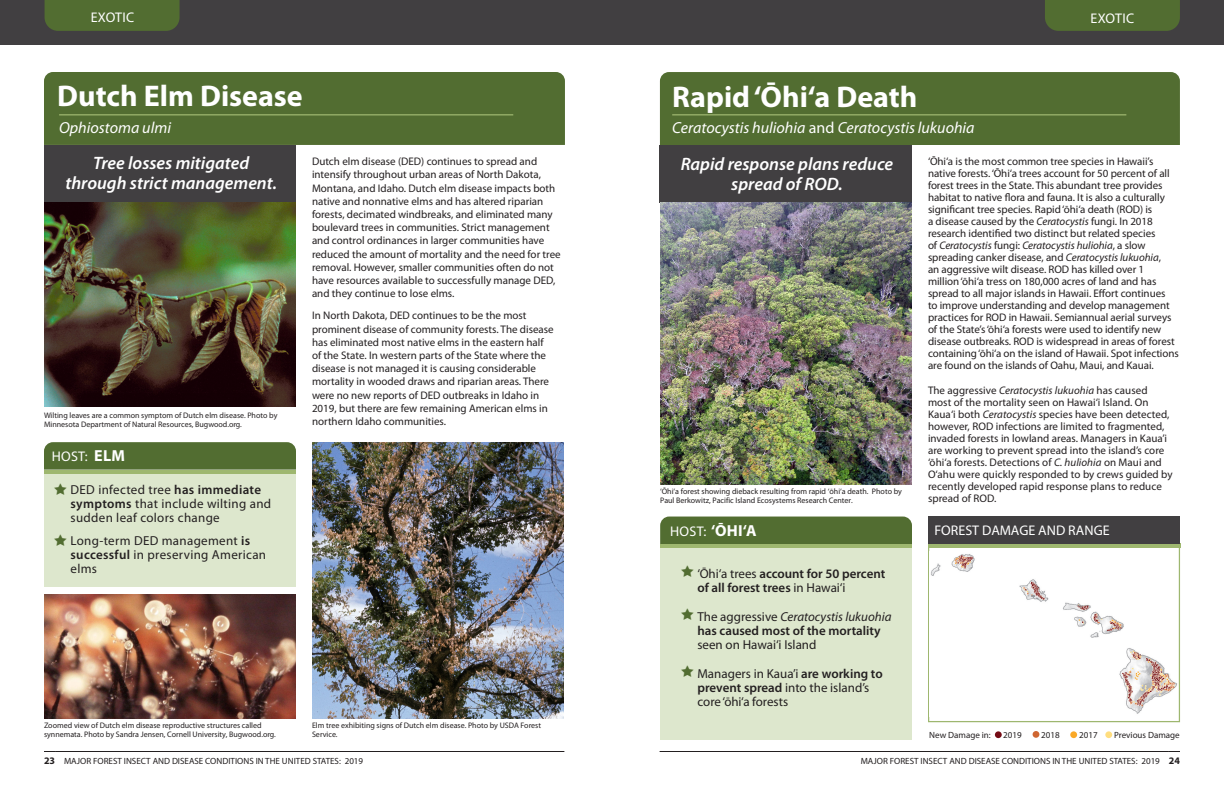
<style>
.page{position:relative;width:1224px;height:792px;background:#fff}
.page>*{position:absolute;margin:0;border:0;box-sizing:border-box;transform-origin:0 0}
.Pest-Disease_Heading{font:700 30px "Myriad Pro";color:#fff}
.Emphasis_White{font:italic 600 18px/20px "Myriad Pro";color:#fff;text-align:center}
.Scientific_Name{font:italic 16px "Myriad Pro";color:#fff}
.Host{font:700 16px "Myriad Pro";color:#fff}
.Map_Heading{font:14px "Myriad Pro";color:#fff}
.Pest_Type_Tab{font:14px "Myriad Pro";letter-spacing:.02em;color:#fff}
.Host-2{font:14px "Myriad Pro";color:#fff}
.t1{font:13px/14px "Myriad Pro";color:#231f20}
.t2{font:13px/14px "Myriad Pro";letter-spacing:.025em;color:#231f20}
.t3{font:600 13px/14px "Myriad Pro";color:#231f20}
.Body{font:11px/12px "Myriad Pro";color:#231f20}
.Map_Legend{font:9px "Myriad Pro";color:#231f20}
.t4{font:8px/9.6px "Myriad Pro";color:#231f20}
.s1{font-weight:700;font-size:16px}
.s2{font-weight:600}
.s3{font-style:normal}
.s4{font-style:italic}
.s5{font-weight:400;font-size:14px}
.s6{font-weight:400}
.s7{font-weight:700;font-size:10px}
</style>
<div class="page">
<div style="left:660px;top:548px;width:252px;height:192px;background:#dde7cd"></div>
<div style="left:660px;top:517px;width:252px;height:27px;background:#526d31"></div>
<hr style="left:660px;top:544px;width:252px;height:4px;background:#9eb76f">
<div style="left:612px;top:0;width:612px;height:45px;background:#413f41"></div>
<div style="left:1045px;top:0;width:135px;height:31px;background:#526d31"></div>
<div style="left:660px;top:145px;width:252px;height:58px;background:#413f41"></div>
<div style="left:660px;top:72px;width:520px;height:73px;background:#526d31"></div>
<div style="left:928px;top:544px;width:252px;height:178px;border:1px solid #9eb76f"></div>
<div style="left:928px;top:543px;width:252px;height:5px;background:#9eb76f"></div>
<div style="left:928px;top:516px;width:252px;height:28px;background:#413f41"></div>
<div style="left:0;top:0;width:612px;height:45px;background:#413f41"></div>
<div style="left:45px;top:0;width:135px;height:31px;background:#526d31"></div>
<div style="left:995px;top:731px;width:7px;height:7px;background:#750c15;border-radius:50%"></div>
<div style="left:1033px;top:731px;width:6px;height:7px;background:#cf6632;border-radius:50%"></div>
<div style="left:1070px;top:731px;width:7px;height:7px;background:#faa928;border-radius:50%"></div>
<div style="left:1105px;top:731px;width:7px;height:7px;background:#ffde7f;border-radius:50%"></div>
<div style="left:44px;top:145px;width:252px;height:58px;background:#413f41"></div>
<div style="left:44px;top:72px;width:521px;height:73px;background:#526d31"></div>
<img style="left:931px;top:554px;width:246px;height:160px">
<img style="left:660px;top:203px;width:252px;height:282px">
<img style="left:44px;top:203px;width:252px;height:204px">
<img style="left:312px;top:442px;width:252px;height:277px">
<img style="left:44px;top:595px;width:252px;height:124px">
<div style="left:44px;top:474px;width:252px;height:113px;background:#dde7cd"></div>
<hr style="left:59px;top:114px;width:454px;height:1px;background:#9eb76f">
<hr style="left:672px;top:114px;width:454px;height:1px;background:#9eb76f">
<svg style="left:44px;top:442px;width:252px;height:28px;background:#567035"></svg>
<hr style="left:44px;top:470px;width:252px;height:4px;background:#9eb76f">
<hr style="left:55px;top:751px;width:509px;height:1px;background:#231f20">
<hr style="left:660px;top:751px;width:509px;height:1px;background:#231f20">
<h1 class="Pest_Type_Tab" style="left:91px;top:9px;width:45px">EXOTIC</h1>
<h1 class="Pest-Disease_Heading" style="left:57px;top:77px;width:247px">Dutch Elm Disease</h1>
<h2 class="Scientific_Name" style="left:59px;top:117px;width:113px">Ophiostoma ulmi</h2>
<p class="Emphasis_White" style="left:65px;top:153px;width:213px">Tree losses mitigated through strict management.</p>
<p class="Body" style="left:312px;top:155px;width:250px;line-height:13.2px">Dutch elm disease (DED) continues to spread and intensify throughout urban areas of North Dakota, Montana, and Idaho. Dutch elm disease impacts both native and nonnative elms and has altered riparian forests, decimated windbreaks, and eliminated many boulevard trees in communities. Strict management and control ordinances in larger communities have reduced the amount of mortality and the need for tree removal. However, smaller communities often do not have resources available to successfully manage DED, and they continue to lose elms.</p>
<p class="Body" style="left:312px;top:309px;width:243px;line-height:13.2px">In North Dakota, DED continues to be the most prominent disease of community forests. The disease has eliminated most native elms in the eastern half of the State. In western parts of the State where the disease is not managed it is causing considerable mortality in wooded draws and riparian areas. There were no new reports of DED outbreaks in Idaho in 2019, but there are few remaining American elms in northern Idaho communities.</p>
<p class="t4" style="left:44px;top:410px;width:235px">Wilting leaves are a common symptom of Dutch elm disease. Photo by<br>Minnesota Department of Natural Resources, Bugwood.org.</p>
<h2 class="Host-2" style="left:52px;top:448px;width:75px">HOST: <span class="s1">ELM</span></h2>
<p class="t2" style="left:71px;top:482px;width:202px">DED infected tree <span class="s2">has immediate symptoms</span> that include wilting and sudden leaf colors change</p>
<p class="t2" style="left:71px;top:533px;width:197px">Long-term DED management <span class="s2">is successful</span> in preserving American elms</p>
<p class="t4" style="left:44px;top:720px;width:233px">Zoomed view of Dutch elm disease reproductive structures called synnemata. Photo by Sandra Jensen, Cornell University, Bugwood.org.</p>
<p class="t4" style="left:312px;top:720px;width:231px">Elm tree exhibiting signs of Dutch elm disease. Photo by USDA Forest<br>Service.</p>
<h1 class="Pest_Type_Tab" style="left:1091px;top:9px;width:45px">EXOTIC</h1>
<h1 class="Pest-Disease_Heading" style="left:672px;top:77px;width:247px">Rapid ‘Ōhi‘a Death</h1>
<h2 class="Scientific_Name" style="left:672px;top:118px;width:304px">Ceratocystis huliohia <span class="s3">and</span> Ceratocystis lukuohia</h2>
<p class="Body" style="left:928px;top:155px;width:252px">‘Ōhi‘a is the most common tree species in Hawaii’s native forests. ‘Ōhi‘a trees account for 50 percent of all forest trees in the State. This abundant tree provides habitat to native flora and fauna. It is also a culturally significant tree species. Rapid ‘ōhi‘a death (ROD) is<br>a disease caused by the <span class="s4">Ceratocystis</span> fungi. In 2018 research identified two distinct but related species<br>of <span class="s4">Ceratocystis</span> fungi: <span class="s4">Ceratocystis huliohia</span>, a slow spreading canker disease, and <span class="s4">Ceratocystis lukuohia</span>,<br>an aggressive wilt disease. ROD has killed over 1<br>million ‘ōhi‘a tress on 180,000 acres of land and has spread to all major islands in Hawaii. Effort continues<br>to improve understanding and develop management practices for ROD in Hawaii. Semiannual aerial surveys of the State’s ‘ōhi‘a forests were used to identify new disease outbreaks. ROD is widespread in areas of forest containing ‘ōhi‘a on the island of Hawaii. Spot infections are found on the islands of Oahu, Maui, and Kauai.</p>
<p class="Body" style="left:928px;top:384px;width:246px">The aggressive <span class="s4">Ceratocystis lukuohia</span> has caused most of the mortality seen on Hawai‘i Island. On Kaua‘i both <span class="s4">Ceratocystis</span> species have been detected, however, ROD infections are limited to fragmented, invaded forests in lowland areas. Managers in Kaua’i are working to prevent spread into the island’s core ‘ōhi‘a forests. Detections of <span class="s4">C. huliohia</span> on Maui and O‘ahu were quickly responded to by crews guided by recently developed rapid response plans to reduce spread of ROD.</p>
<h2 class="Host" style="left:670px;top:520px;width:88px"><span class="s5">HOST:</span> ‘ŌHI‘A</h2>
<p class="Emphasis_White" style="left:681px;top:154px;width:214px">Rapid response plans reduce spread of ROD.</p>
<p class="t4" style="left:660px;top:486px;width:244px">‘Ōhi‘a forest showing dieback resulting from rapid ‘ōhi‘a death. Photo by<br>Paul Berkowitz, Pacific Island Ecosystems Research Center.</p>
<h1 class="Map_Heading" style="left:935px;top:522px;width:177px">FOREST DAMAGE AND RANGE</h1>
<p class="t3" style="left:697px;top:566px;width:189px"><span class="s6">‘Ōhi‘a trees</span> account for 50 percent of all forest trees <span class="s6">in Hawai‘i</span></p>
<p class="t1" style="left:697px;top:609px;width:196px">The aggressive <span class="s4">Ceratocystis lukuohia </span><span class="s2">has caused most of the mortality </span>seen on Hawai‘i Island</p>
<p class="t1" style="left:697px;top:666px;width:187px">Managers in Kaua’i <span class="s2">are working to prevent spread</span> into the island’s core ‘ōhi‘a forests</p>
<p class="Map_Legend" style="left:929px;top:729px;width:63px">New Damage in:</p>
<p class="Map_Legend" style="left:1003px;top:729px;width:20px">2019</p>
<p class="Map_Legend" style="left:1041px;top:729px;width:20px">2018</p>
<p class="Map_Legend" style="left:1079px;top:729px;width:20px">2017</p>
<p class="Map_Legend" style="left:1114px;top:729px;width:67px">Previous Damage</p>
<p class="Map_Legend" style="left:44px;top:755px;width:321px"><span class="s7">23</span> MAJOR FOREST INSECT AND DISEASE CONDITIONS IN THE UNITED STATES: 2019</p>
<p class="Map_Legend" style="left:861px;top:755px;width:321px">MAJOR FOREST INSECT AND DISEASE CONDITIONS IN THE UNITED STATES: 2019 <span class="s7">24</span></p>
</div>
